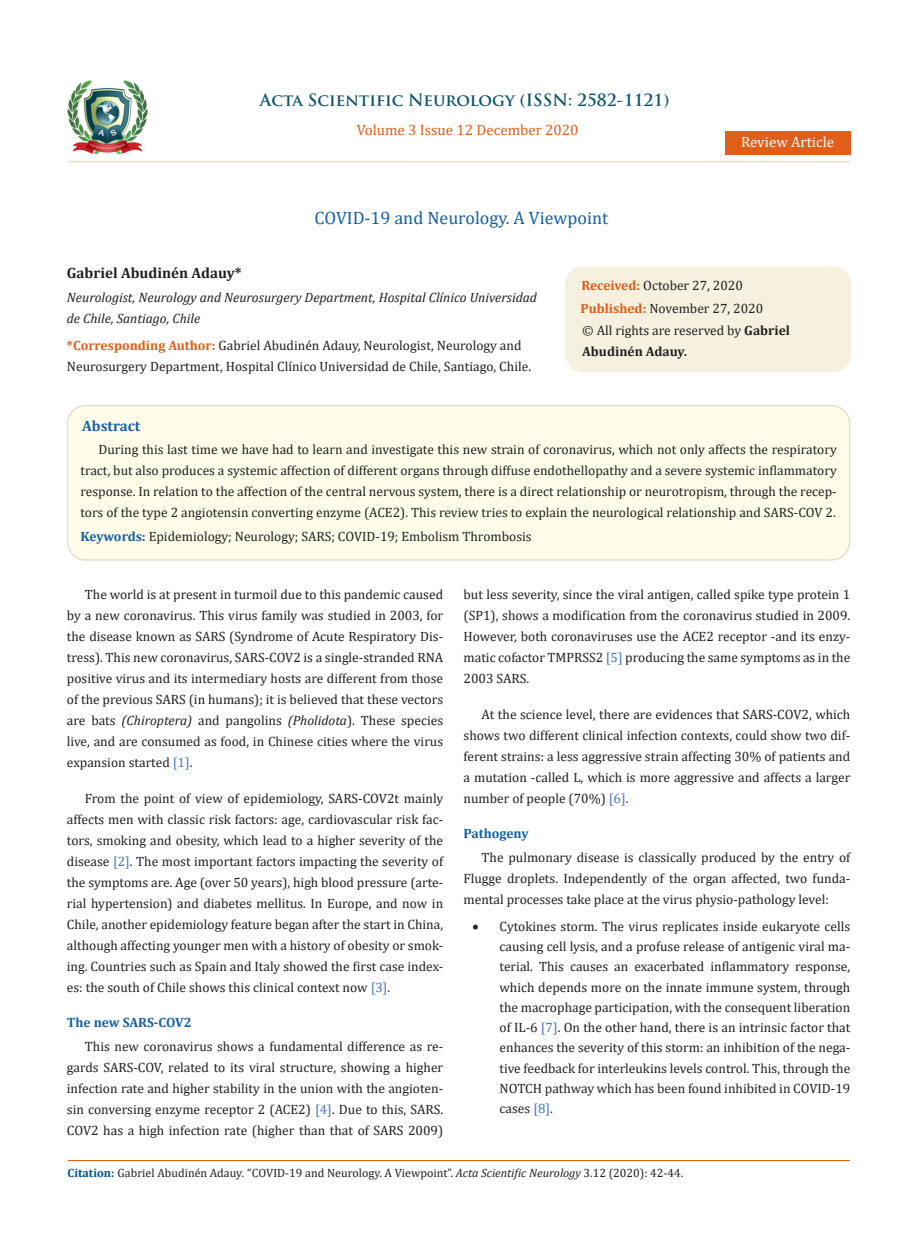
<style>
.page{position:relative;width:917px;height:1260px;background:#fff}
.page>*{position:absolute;margin:0;border:0;box-sizing:border-box;transform-origin:0 0}
.t1{font:18px "Cambria";color:#1560a6}
.t2{font:700 16.5px "Trajan Pro";color:#0e546a}
.t3{font:15px "Cambria";color:#e05d1a}
.t4{font:700 15px "Cambria";color:#231f20}
.t5{font:15px "Cambria";color:#fff}
.t6{font:700 15px "Cambria";color:#1560a6}
.t7{font:13.5px/21px "Cambria";color:#231f20;text-align:justify}
.t8{font:italic 13.5px/21px "Cambria";color:#231f20}
.t9{font:700 13.5px "Cambria";color:#1560a6}
.t10{font:12px "Cambria";color:#231f20}
.s1{font-weight:700;color:#e05d1a}
.s2{font-weight:700}
.s3{font-weight:700;font-style:italic}
.s4{font-weight:700;color:#1560a6}
.s5{font-style:italic}
.s6{color:#4472c4}
.s7{font-weight:700;color:#035089}
</style>
<div class="page">
<img style="left:68px;top:81px;width:80px;height:74px">
<div style="left:724px;top:132px;width:126px;height:23px;background:#e05d1a"></div>
<div style="left:565px;top:267px;width:285px;height:105px;background:#f6f0df;border-radius:18px"></div>
<div style="left:564px;top:266px;width:287px;height:107px;border:2px solid #f6f0df;border-radius:18px"></div>
<div style="left:68px;top:406px;width:781px;height:154px;background:#fffde9;border-radius:18px"></div>
<div style="left:67px;top:405px;width:783px;height:156px;border:2px solid #e5dfce;border-radius:18px"></div>
<hr style="left:68px;top:1161px;width:781px;height:1px;background:#e05d1a">
<hr style="left:68px;top:161px;width:782px;height:1px;background:#e5dfce">
<p class="t2" style="left:260px;top:90px;width:411px">Acta Scientific Neurology (ISSN: 2582-1121)</p>
<p class="t3" style="left:357px;top:121px;width:223px">Volume 3 Issue 12 December 2020</p>
<p class="t1" style="left:314px;top:207px;width:295px">COVID-19 and Neurology. A Viewpoint</p>
<p class="t5" style="left:741px;top:133px;width:94px">Review Article</p>
<p class="t4" style="left:67px;top:262px;width:176px">Gabriel Abudinén Adauy*</p>
<p class="t8" style="left:67px;top:287px;width:471px">Neurologist, Neurology and Neurosurgery Department, Hospital Clínico Universidad de Chile, Santiago, Chile</p>
<p class="t7" style="left:67px;top:335px;width:465px"><span class="s1">*Corresponding Author:</span> Gabriel Abudinén Adauy, Neurologist, Neurology and<br>Neurosurgery Department, Hospital Clínico Universidad de Chile, Santiago, Chile.</p>
<p class="t7" style="left:581px;top:275px;width:163px"><span class="s1">Received:</span> October 27, 2020</p>
<p class="t7" style="left:580px;top:298px;width:184px"><span class="s1">Published:</span> November 27, 2020</p>
<p class="t7" style="left:582px;top:320px;width:209px">© All rights are reserved by <span class="s2">Gabriel<br>Abudinén Adauy</span><span class="s3">.</span></p>
<p class="t6" style="left:82px;top:416px;width:60px">Abstract</p>
<p class="t7" style="left:80px;top:439px;width:757px;text-indent:18px">During this last time we have had to learn and investigate this new strain of coronavirus, which not only affects the respiratory tract, but also produces a systemic affection of different organs through diffuse endothellopathy and a severe systemic inflammatory response. In relation to the affection of the central nervous system, there is a direct relationship or neurotropism, through the recep&shy;tors of the type 2 angiotensin converting enzyme (ACE2). This review tries to explain the neurological relationship and SARS-COV 2.</p>
<p class="t7" style="left:80px;top:526px;width:453px"><span class="s4">Keywords:</span> Epidemiology; Neurology; SARS; COVID-19; Embolism Thrombosis</p>
<p class="t7" style="left:67px;top:583px;width:378px;text-indent:18px">The world is at present in turmoil due to this pandemic caused by a new coronavirus. This virus family was studied in 2003, for the disease known as SARS (Syndrome of Acute Respiratory Dis&shy;tress). This new coronavirus, SARS-COV2 is a single-stranded RNA positive virus and its intermediary hosts are different from those of the previous SARS (in humans); it is believed that these vectors are bats <span class="s5">(Chiroptera)</span> and pangolins <span class="s5">(Pholidota</span>). These species live, and are consumed as food, in Chinese cities where the virus expansion started <span class="s6">[1]</span>.</p>
<p class="t7" style="left:67px;top:787px;width:378px;text-indent:18px">From the point of view of epidemiology, SARS-COV2t mainly affects men with classic risk factors: age, cardiovascular risk fac&shy;tors, smoking and obesity, which lead to a higher severity of the disease <span class="s6">[2]</span>. The most important factors impacting the severity of the symptoms are. Age (over 50 years), high blood pressure (arte&shy;rial hypertension) and diabetes mellitus. In Europe, and now in Chile, another epidemiology feature began after the start in China, although affecting younger men with a history of obesity or smok&shy;ing. Countries such as Spain and Italy showed the first case index&shy;es: the south of Chile shows this clinical context now <span class="s6">[3]</span>.</p>
<p class="t9" style="left:67px;top:1013px;width:126px">The new SARS-COV2</p>
<p class="t7" style="left:67px;top:1036px;width:378px;text-indent:18px">This new coronavirus shows a fundamental difference as re&shy;gards SARS-COV, related to its viral structure, showing a higher infection rate and higher stability in the union with the angioten&shy;sin conversing enzyme receptor 2 (ACE2) <span class="s6">[4]</span>. Due to this, SARS.<br>COV2 has a high infection rate (higher than that of SARS 2009)</p>
<p class="t7" style="left:463px;top:583px;width:388px">but less severity, since the viral antigen, called spike type protein 1 (SP1), shows a modification from the coronavirus studied in 2009.<br>However, both coronaviruses use the ACE2 receptor -and its enzy&shy;matic cofactor TMPRSS2 <span class="s6">[5]</span> producing the same symptoms as in the 2003 SARS.</p>
<p class="t7" style="left:463px;top:703px;width:388px;text-indent:18px">At the science level, there are evidences that SARS-COV2, which shows two different clinical infection contexts, could show two dif&shy;ferent strains: a less aggressive strain affecting 30% of patients and a mutation -called L, which is more aggressive and affects a larger number of people (70%) <span class="s6">[6]</span>.</p>
<p class="t9" style="left:463px;top:824px;width:66px">Pathogeny</p>
<p class="t7" style="left:463px;top:847px;width:388px;text-indent:18px">The pulmonary disease is classically produced by the entry of Flugge droplets. Independently of the organ affected, two funda&shy;mental processes take place at the virus physio-pathology level:</p>
<p class="t7" style="left:499px;top:916px;width:352px;line-height:20.2px;text-indent:-27px">• Cytokines storm. The virus replicates inside eukaryote cells causing cell lysis, and a profuse release of antigenic viral ma&shy;terial. This causes an exacerbated inflammatory response, which depends more on the innate immune system, through the macrophage participation, with the consequent liberation of IL-6 <span class="s6">[7]</span>. On the other hand, there is an intrinsic factor that enhances the severity of this storm: an inhibition of the nega&shy;tive feedback for interleukins levels control. This, through the NOTCH pathway which has been found inhibited in COVID-19 cases <span class="s6">[8]</span>.</p>
<p class="t10" style="left:68px;top:1166px;width:617px"><span class="s7">Citation:</span> Gabriel Abudinén Adauy<span class="s5">.</span> “COVID-19 and Neurology. A Viewpoint”. <span class="s5">Acta Scientific Neurology</span> 3.12 (2020): 42-44.</p>
</div>
